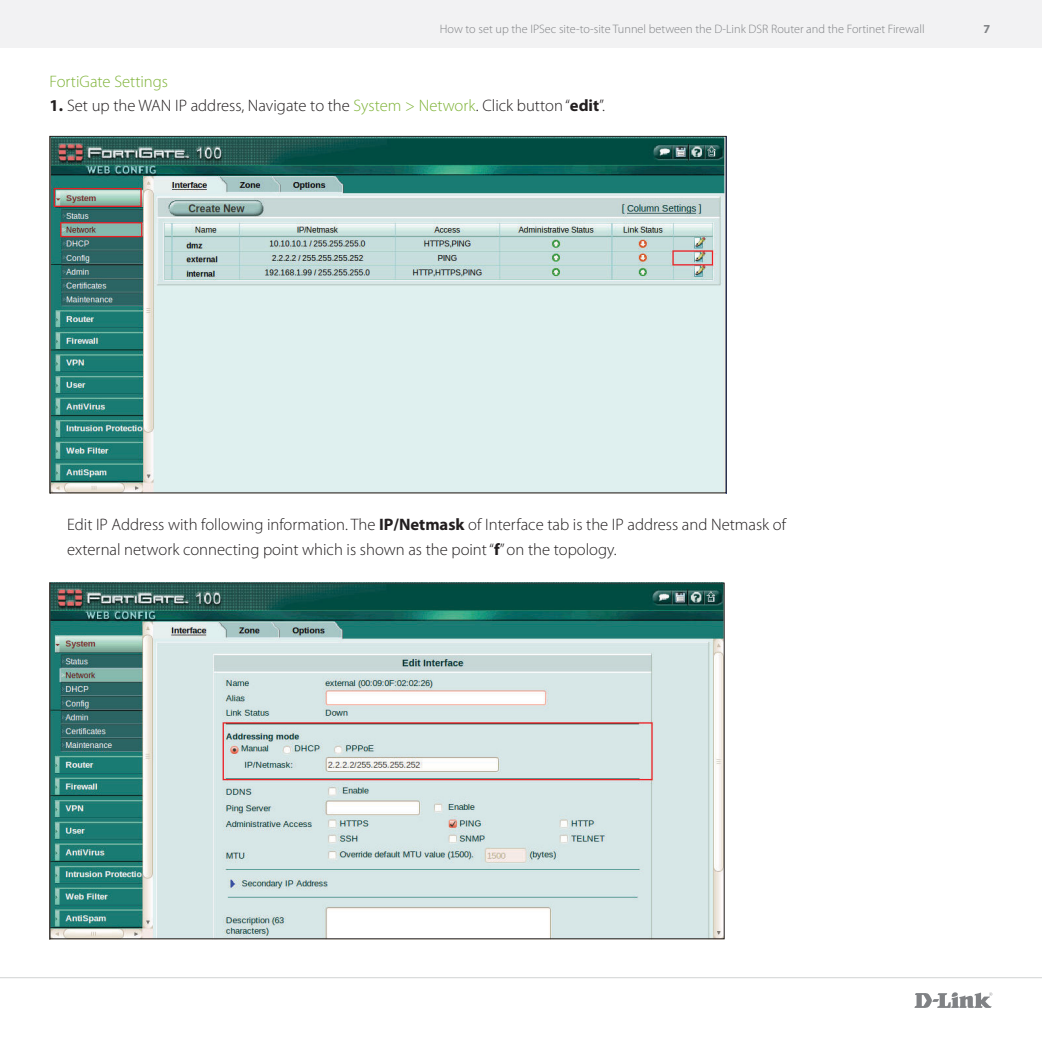
<style>
.page{position:relative;width:1042px;height:1042px;background:#fff}
.page>*{position:absolute;margin:0;border:0;box-sizing:border-box;transform-origin:0 0}
.t1{font:300 16.62px "Myriad Pro";color:#231f20}
.t2{font:300 16.62px "Myriad Pro";color:#7fb338}
.t3{font:300 12.25px "Myriad Pro";color:#808285}
.t4{font:700 12.25px "Myriad Pro";color:#808285}
.s1{font-weight:700}
.s2{color:#7fb338}
</style>
<div class="page">
<div style="left:0;top:0;width:1042px;height:48px;background:#f2f2f3"></div>
<svg style="left:914px;top:992px;width:78px;height:16px"></svg>
<hr style="left:0;top:977px;width:1042px;height:1px;background:#d1d3d4">
<img style="left:52px;top:138px;width:672px;height:353px">
<img style="left:52px;top:585px;width:670px;height:352px">
<p class="t3" style="left:440px;top:22px;width:486px">How to set up the IPSec site-to-site Tunnel between the D-Link DSR Router and the Fortinet Firewall</p>
<p class="t4" style="left:983px;top:21px;width:8px">7</p>
<p class="t2" style="left:50px;top:72px;width:120px">FortiGate Settings</p>
<p class="t1" style="left:50px;top:97px;width:557px"><span class="s1">1.</span> Set up the WAN IP address, Navigate to the <span class="s2">System &gt; Network</span>. Click button “<span class="s1">edit</span>”.</p>
<p class="t1" style="left:67px;top:516px;width:720px">Edit IP Address with following information. The <span class="s1">IP/Netmask</span> of Interface tab is the IP address and Netmask of</p>
<p class="t1" style="left:67px;top:540px;width:551px">external network connecting point which is shown as the point “<span class="s1">f</span>” on the topology.</p>
</div>
